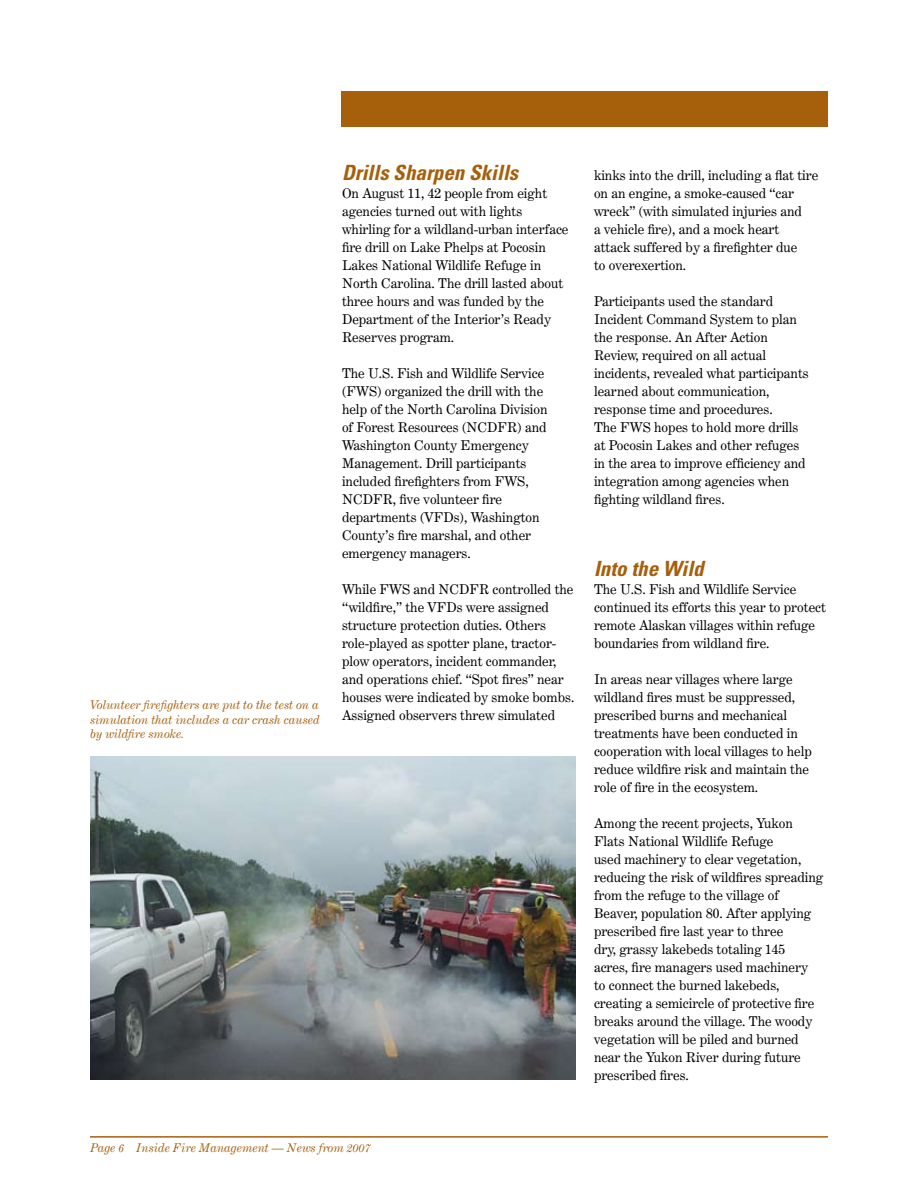
<style>
.page{position:relative;width:918px;height:1188px;background:#fff}
.page>*{position:absolute;margin:0;border:0;box-sizing:border-box;transform-origin:0 0}
.t1{font:italic 700 condensed 21px "Univers";color:#a6600c}
.t2{font:13.5px/18px "Century Expanded BT";color:#000}
.t3{font:italic 12px/14.4px "Century Expanded BT";color:#a6600c;text-align:justify}
</style>
<div class="page">
<div style="left:342px;top:91px;width:486px;height:36px;background:#a6600c"></div>
<hr style="left:90px;top:1136px;width:738px;height:2px;background:#a6600c">
<img style="left:90px;top:756px;width:486px;height:324px">
<p class="t3" style="left:90px;top:698px;width:231px">Volunteer firefighters are put to the test on a simulation that includes a car crash caused by wildfire smoke.</p>
<h1 class="t1" style="left:342px;top:160px;width:178px">Drills Sharpen Skills</h1>
<p class="t2" style="left:342px;top:184px;width:228px">On August 11, 42 people from eight agencies turned out with lights whirling for a wildland-urban interface fire drill on Lake Phelps at Pocosin Lakes National Wildlife Refuge in North Carolina. The drill lasted about three hours and was funded by the Department of the Interior’s Ready Reserves program.</p>
<p class="t2" style="left:342px;top:364px;width:207px">The U.S. Fish and Wildlife Service (FWS) organized the drill with the help of the North Carolina Division of Forest Resources (NCDFR) and<br>Washington County Emergency<br>Management. Drill participants included firefighters from FWS,<br>NCDFR, five volunteer fire departments (VFDs), Washington<br>County’s fire marshal, and other emergency managers.</p>
<p class="t2" style="left:342px;top:580px;width:234px">While FWS and NCDFR controlled the “wildfire,” the VFDs were assigned structure protection duties. Others role-played as spotter plane, tractor&shy;plow operators, incident commander, and operations chief. “Spot fires” near houses were indicated by smoke bombs.<br>Assigned observers threw simulated</p>
<p class="t2" style="left:594px;top:166px;width:226px">kinks into the drill, including a flat tire on an engine, a smoke-caused “car wreck” (with simulated injuries and<br>a vehicle fire), and a mock heart attack suffered by a firefighter due<br>to overexertion.</p>
<p class="t2" style="left:594px;top:292px;width:216px">Participants used the standard<br>Incident Command System to plan the response. An After Action<br>Review, required on all actual incidents, revealed what participants learned about communication, response time and procedures.<br>The FWS hopes to hold more drills at Pocosin Lakes and other refuges in the area to improve efficiency and integration among agencies when fighting wildland fires.</p>
<h1 class="t1" style="left:594px;top:556px;width:111px">Into the Wild</h1>
<p class="t2" style="left:594px;top:580px;width:234px">The U.S. Fish and Wildlife Service continued its efforts this year to protect remote Alaskan villages within refuge boundaries from wildland fire.</p>
<p class="t2" style="left:594px;top:670px;width:219px">In areas near villages where large wildland fires must be suppressed, prescribed burns and mechanical treatments have been conducted in cooperation with local villages to help reduce wildfire risk and maintain the role of fire in the ecosystem.</p>
<p class="t2" style="left:594px;top:814px;width:231px">Among the recent projects, Yukon Flats National Wildlife Refuge<br>used machinery to clear vegetation, reducing the risk of wildfires spreading from the refuge to the village of Beaver, population 80. After applying prescribed fire last year to three<br>dry, grassy lakebeds totaling 145<br>acres, fire managers used machinery<br>to connect the burned lakebeds, creating a semicircle of protective fire breaks around the village. The woody vegetation will be piled and burned near the Yukon River during future prescribed fires.</p>
<p class="t3" style="left:90px;top:1141px;width:282px">Page 6 Inside Fire Management — News from 2007</p>
</div>
